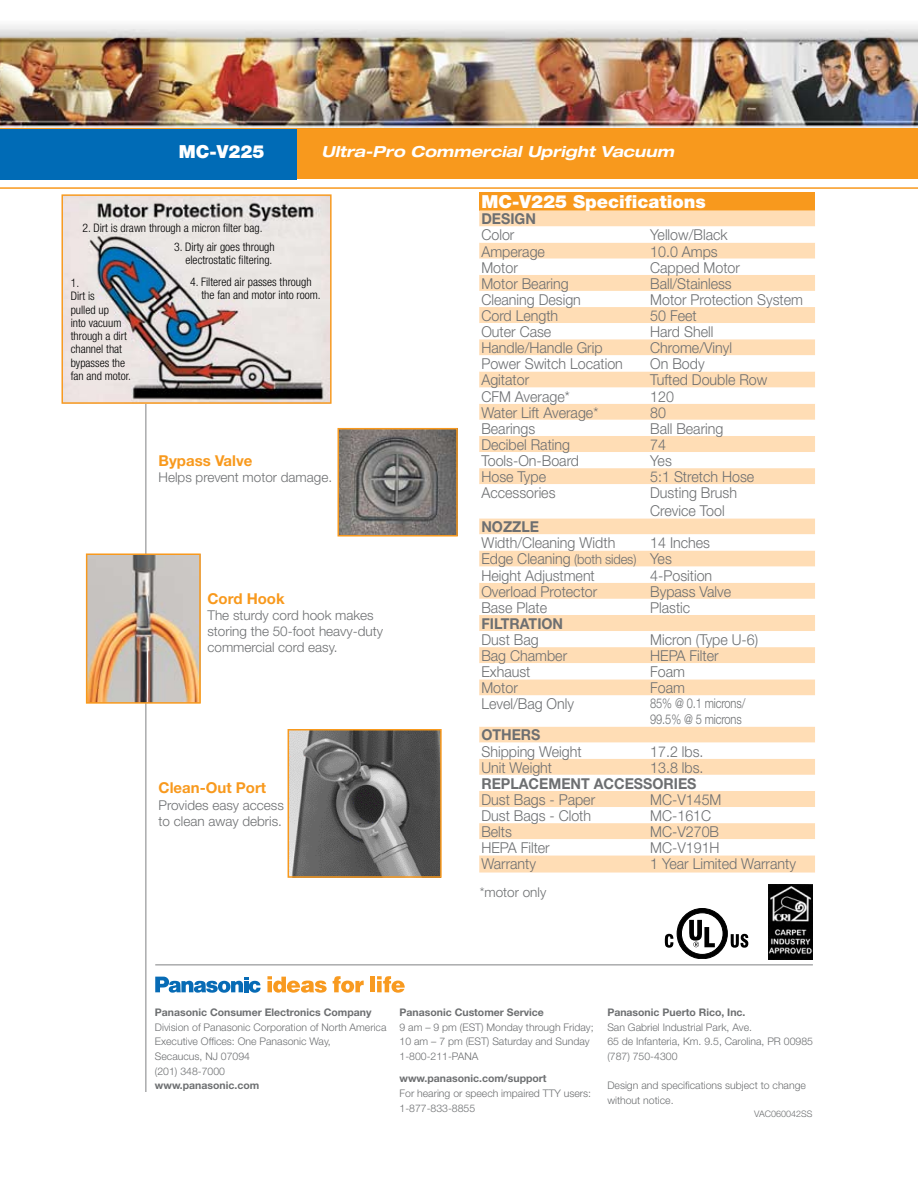
<style>
.page{position:relative;width:918px;height:1188px;background:#fff}
.page>*{position:absolute;margin:0;border:0;box-sizing:border-box;transform-origin:0 0}
.t1{font:900 18px "Helvetica Neue";color:#fff}
.t2{font:italic 700 expanded 15.3px "Helvetica Neue";color:#fff}
.t3{font:300 15px/16px "Helvetica Neue";color:#6d6f71;scale:.95 1}
.t4{font:700 15px "Helvetica Neue";color:#6d6f71;scale:.95 1}
.t5{font:700 15px "Helvetica Neue";color:#f8991d}
.t6{font:300 13.5px/16.2px "Helvetica Neue";color:#6d6f71}
.t7{font:300 13.5px/16.2px "Helvetica Neue";color:#6d6f71;scale:.82 1}
.t8{font:300 condensed 11.7px/13.2px "Helvetica Neue";color:#000}
.t9{font:300 10.5px/14.7px "Helvetica Neue";color:#6d6f71}
.t10{font:700 10.5px "Helvetica Neue";color:#6d6f71}
.t11{font:300 9px "Helvetica Neue";color:#6d6f71}
.s1{font-size:13.5px}
</style>
<div class="page">
<img style="left:0;top:25px;width:918px;height:1067px">
<div style="left:0;top:129px;width:918px;height:50px;background:#f8991d"></div>
<div style="left:0;top:129px;width:297px;height:50px;background:#006bb6"></div>
<hr style="left:0;top:187px;width:918px;height:2px;background:#f8991d">
<hr style="left:146px;top:216px;width:1px;height:876px;background:#808284">
<hr style="left:155px;top:964px;width:658px;height:1px;background:#808284">
<svg style="left:267px;top:976px;width:60px;height:17px"></svg>
<svg style="left:333px;top:976px;width:31px;height:17px"></svg>
<hr style="left:371px;top:977px;width:4px;height:15px;background:#f89a20">
<svg style="left:377px;top:976px;width:28px;height:17px"></svg>
<svg style="left:155px;top:977px;width:106px;height:16px"></svg>
<img style="left:768px;top:884px;width:45px;height:75px">
<svg style="left:665px;top:908px;width:83px;height:51px"></svg>
<img style="left:64px;top:196px;width:266px;height:206px">
<div style="left:62px;top:194px;width:270px;height:210px;border:1px solid #f8991d"></div>
<img style="left:341px;top:431px;width:114px;height:103px">
<div style="left:338px;top:428px;width:120px;height:109px;border:2px solid #f8991d"></div>
<img style="left:89px;top:557px;width:109px;height:144px">
<div style="left:86px;top:554px;width:115px;height:150px;border:2px solid #f8991d"></div>
<img style="left:291px;top:732px;width:148px;height:143px">
<div style="left:288px;top:729px;width:154px;height:149px;border:2px solid #f8991d"></div>
<div style="left:479px;top:192px;width:336px;height:18px;background:#f8991d"></div>
<svg style="left:479px;top:210px;width:336px;height:663px;background:#feddb5"></svg>
<svg style="left:479px;top:226px;width:336px;height:629px"></svg>
<p class="t1" style="left:179px;top:140px;width:87px">MC-V225</p>
<p class="t2" style="left:322px;top:142px;width:354px">Ultra-Pro Commercial Upright Vacuum</p>
<p class="t8" style="left:83px;top:221px;width:181px">2. Dirt is drawn through a micron filter bag.</p>
<p class="t8" style="left:71px;top:276px;width:62px">1.<br>Dirt is<br>pulled up<br>into vacuum through a dirt channel that bypasses the fan and motor.</p>
<p class="t8" style="left:174px;top:240px;width:102px;text-align:right">3. Dirty air goes through electrostatic filtering.</p>
<p class="t8" style="left:201px;top:275px;width:121px;text-indent:-11px">4. Filtered air passes through the fan and motor into room.</p>
<p class="t5" style="left:159px;top:451px;width:95px">Bypass Valve</p>
<p class="t6" style="left:159px;top:469px;width:175px">Helps prevent motor damage.</p>
<p class="t5" style="left:208px;top:589px;width:79px">Cord Hook</p>
<p class="t6" style="left:208px;top:607px;width:177px">The sturdy cord hook makes storing the 50-foot heavy-duty commercial cord easy.</p>
<p class="t5" style="left:159px;top:779px;width:109px">Clean-Out Port</p>
<p class="t6" style="left:159px;top:796px;width:127px">Provides easy access to clean away debris.</p>
<p class="t1" style="left:481px;top:191px;width:226px">MC-V225 Specifications</p>
<p class="t4" style="left:481px;top:210px;width:59px">DESIGN</p>
<p class="t3" style="left:481px;top:227px;width:36px">Color</p>
<p class="t3" style="left:650px;top:227px;width:83px">Yellow/Black</p>
<p class="t3" style="left:481px;top:243px;width:68px">Amperage</p>
<p class="t3" style="left:650px;top:243px;width:73px">10.0 Amps</p>
<p class="t3" style="left:481px;top:259px;width:40px">Motor</p>
<p class="t3" style="left:650px;top:259px;width:96px">Capped Motor</p>
<p class="t3" style="left:481px;top:275px;width:93px">Motor Bearing</p>
<p class="t3" style="left:650px;top:275px;width:87px">Ball/Stainless</p>
<p class="t3" style="left:481px;top:291px;width:106px">Cleaning Design</p>
<p class="t3" style="left:650px;top:291px;width:162px">Motor Protection System</p>
<p class="t3" style="left:481px;top:307px;width:82px">Cord Length</p>
<p class="t3" style="left:650px;top:307px;width:50px">50 Feet</p>
<p class="t3" style="left:481px;top:323px;width:75px">Outer Case</p>
<p class="t3" style="left:650px;top:323px;width:68px">Hard Shell</p>
<p class="t3" style="left:481px;top:340px;width:129px">Handle/Handle Grip</p>
<p class="t3" style="left:650px;top:340px;width:88px">Chrome/Vinyl</p>
<p class="t3" style="left:481px;top:356px;width:150px">Power Switch Location</p>
<p class="t3" style="left:650px;top:356px;width:59px">On Body</p>
<p class="t3" style="left:481px;top:372px;width:52px">Agitator</p>
<p class="t3" style="left:650px;top:372px;width:125px">Tufted Double Row</p>
<p class="t3" style="left:481px;top:388px;width:95px">CFM Average*</p>
<p class="t3" style="left:650px;top:388px;width:27px">120</p>
<p class="t3" style="left:481px;top:404px;width:125px">Water Lift Average*</p>
<p class="t3" style="left:650px;top:404px;width:18px">80</p>
<p class="t3" style="left:481px;top:420px;width:58px">Bearings</p>
<p class="t3" style="left:650px;top:420px;width:78px">Ball Bearing</p>
<p class="t3" style="left:481px;top:436px;width:95px">Decibel Rating</p>
<p class="t3" style="left:650px;top:436px;width:18px">74</p>
<p class="t3" style="left:481px;top:452px;width:104px">Tools-On-Board</p>
<p class="t3" style="left:650px;top:452px;width:24px">Yes</p>
<p class="t3" style="left:481px;top:468px;width:70px">Hose Type</p>
<p class="t3" style="left:650px;top:468px;width:111px">5:1 Stretch Hose</p>
<p class="t3" style="left:481px;top:485px;width:80px">Accessories</p>
<p class="t3" style="left:650px;top:484px;width:93px;line-height:18px">Dusting Brush<br>Crevice Tool</p>
<p class="t4" style="left:481px;top:518px;width:62px">NOZZLE</p>
<p class="t3" style="left:481px;top:535px;width:142px">Width/Cleaning Width</p>
<p class="t3" style="left:481px;top:535px;width:242px;text-indent:169px">14 Inches<br>Edge Cleaning <span class="s1">(both sides)</span> Yes<br>Height Adjustment</p>
<p class="t3" style="left:650px;top:567px;width:67px">4-Position</p>
<p class="t3" style="left:481px;top:583px;width:124px">Overload Protector</p>
<p class="t3" style="left:650px;top:583px;width:87px">Bypass Valve</p>
<p class="t3" style="left:481px;top:599px;width:71px">Base Plate</p>
<p class="t3" style="left:650px;top:599px;width:44px">Plastic</p>
<p class="t4" style="left:481px;top:614px;width:88px">FILTRATION</p>
<p class="t3" style="left:481px;top:631px;width:62px">Dust Bag</p>
<p class="t3" style="left:650px;top:631px;width:115px">Micron (Type U-6)</p>
<p class="t3" style="left:481px;top:647px;width:92px">Bag Chamber</p>
<p class="t3" style="left:650px;top:647px;width:73px">HEPA Filter</p>
<p class="t3" style="left:481px;top:664px;width:53px">Exhaust</p>
<p class="t3" style="left:650px;top:664px;width:38px">Foam</p>
<p class="t3" style="left:481px;top:680px;width:40px">Motor</p>
<p class="t3" style="left:650px;top:680px;width:38px">Foam</p>
<p class="t3" style="left:481px;top:696px;width:99px">Level/Bag Only</p>
<p class="t7" style="left:650px;top:695px;width:118px">85% @ 0.1 microns/<br>99.5% @ 5 microns</p>
<p class="t4" style="left:481px;top:726px;width:64px">OTHERS</p>
<p class="t3" style="left:481px;top:743px;width:107px">Shipping Weight</p>
<p class="t3" style="left:650px;top:743px;width:58px">17.2 lbs.</p>
<p class="t3" style="left:481px;top:759px;width:76px">Unit Weight</p>
<p class="t3" style="left:650px;top:759px;width:58px">13.8 lbs.</p>
<p class="t4" style="left:481px;top:774px;width:228px">REPLACEMENT ACCESSORIES</p>
<p class="t3" style="left:481px;top:791px;width:121px">Dust Bags - Paper</p>
<p class="t3" style="left:650px;top:791px;width:77px">MC-V145M</p>
<p class="t3" style="left:481px;top:807px;width:117px">Dust Bags - Cloth</p>
<p class="t3" style="left:650px;top:807px;width:66px">MC-161C</p>
<p class="t3" style="left:481px;top:823px;width:34px">Belts</p>
<p class="t3" style="left:650px;top:823px;width:74px">MC-V270B</p>
<p class="t3" style="left:481px;top:840px;width:73px">HEPA Filter</p>
<p class="t3" style="left:650px;top:840px;width:75px">MC-V191H</p>
<p class="t3" style="left:481px;top:856px;width:59px">Warranty</p>
<p class="t3" style="left:650px;top:856px;width:155px">1 Year Limited Warranty</p>
<p class="t6" style="left:480px;top:884px;width:68px">*motor only</p>
<p class="t10" style="left:155px;top:1006px;width:218px">Panasonic Consumer Electronics Company</p>
<p class="t9" style="left:155px;top:1019px;width:233px">Division of Panasonic Corporation of North America<br>Executive Offices: One Panasonic Way,<br>Secaucus, NJ 07094<br>(201) 348-7000</p>
<p class="t10" style="left:155px;top:1079px;width:106px">www.panasonic.com</p>
<p class="t10" style="left:400px;top:1006px;width:146px">Panasonic Customer Service</p>
<p class="t9" style="left:400px;top:1019px;width:196px">9 am – 9 pm (EST) Monday through Friday;<br>10 am – 7 pm (EST) Saturday and Sunday<br>1-800-211-PANA</p>
<p class="t10" style="left:400px;top:1072px;width:149px">www.panasonic.com/support</p>
<p class="t9" style="left:400px;top:1086px;width:193px">For hearing or speech impaired TTY users:<br>1-877-833-8855</p>
<p class="t10" style="left:607px;top:1006px;width:140px">Panasonic Puerto Rico, Inc.</p>
<p class="t9" style="left:607px;top:1019px;width:207px">San Gabriel Industrial Park, Ave.<br>65 de Infanteria, Km. 9.5, Carolina, PR 00985 (787) 750-4300</p>
<p class="t9" style="left:607px;top:1078px;width:200px">Design and specifications subject to change without notice.</p>
<p class="t11" style="left:754px;top:1108px;width:60px">VAC060042SS</p>
</div>
